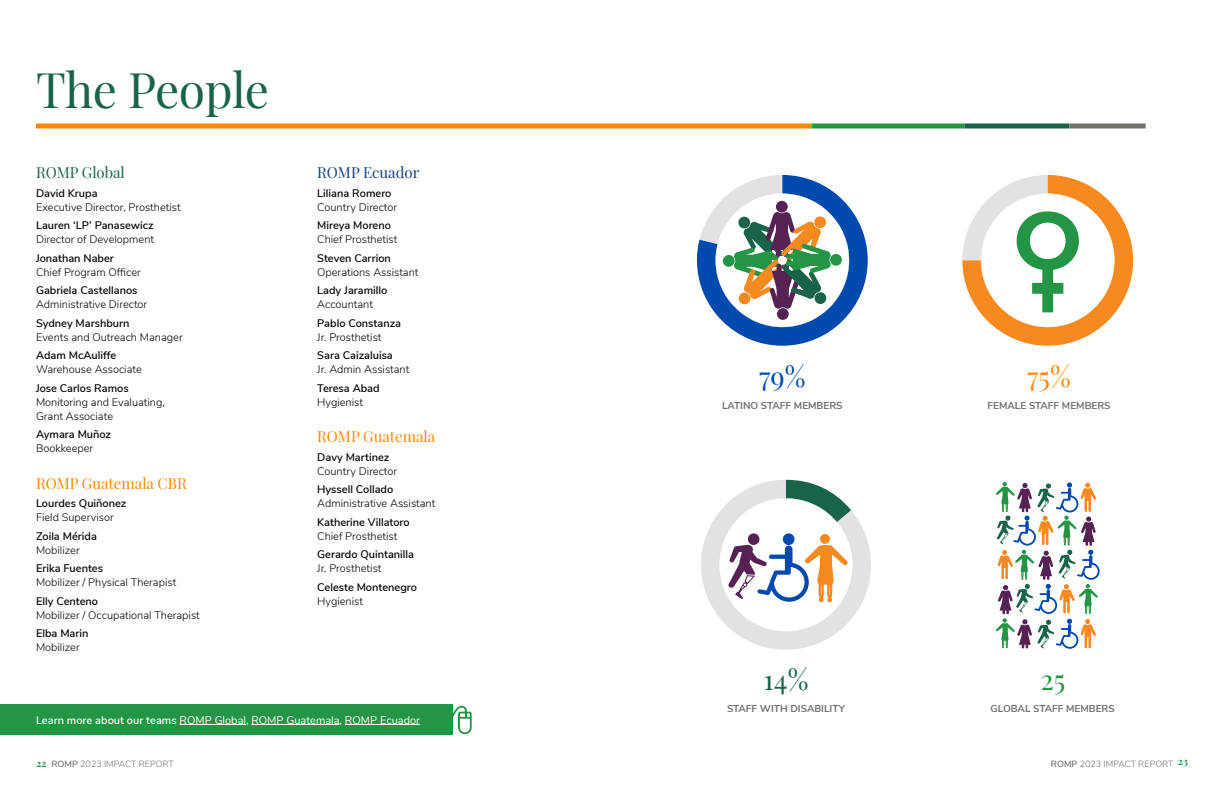
<style>
.page{position:relative;width:1224px;height:792px;background:#fff}
.page>*{position:absolute;margin:0;border:0;box-sizing:border-box;transform-origin:0 0}
.t1{font:48px "Playfair Display";letter-spacing:-.01em;color:#196448}
.t2{font:28px "Playfair Display";color:#004aad}
.t3{font:28px "Playfair Display";color:#f80}
.t4{font:28px "Playfair Display";color:#196448}
.t5{font:28px "Playfair Display";color:#249544}
.t6{font:15px "Playfair Display";color:#f80}
.t7{font:15px "Playfair Display";color:#17407a}
.t8{font:15px "Playfair Display";color:#196448}
.t9{font:300 11px/14px "Nunito Sans";color:#000}
.t10{font:600 11px "Nunito Sans";color:#000}
.t11{font:11px "Nunito Sans";color:#fff}
.t12{font:700 10px "Nunito Sans";color:#73726d}
.t13{font:300 9px "Nunito Sans";color:#73726d}
.s1{font-weight:600}
.s2{font-family:"Playfair Display";font-weight:700;font-size:10px;color:#249544}
</style>
<div class="page">
<div style="left:0;top:705px;width:452px;height:30px;background:#249544"></div>
<hr style="left:180px;top:724px;width:66px;height:1px;background:#fff">
<hr style="left:251px;top:724px;width:89px;height:1px;background:#fff">
<hr style="left:345px;top:724px;width:75px;height:1px;background:#fff">
<svg style="left:697px;top:175px;width:171px;height:171px"></svg>
<svg style="left:962px;top:175px;width:171px;height:171px"></svg>
<div style="left:1042px;top:265px;width:11px;height:47px;background:#249544"></div>
<div style="left:1032px;top:283px;width:31px;height:11px;background:#249544"></div>
<svg style="left:996px;top:482px;width:104px;height:167px"></svg>
<svg style="left:701px;top:480px;width:170px;height:170px"></svg>
<div style="left:820px;top:534px;width:10px;height:10px;background:#f6891f;border-radius:50%"></div>
<hr style="left:36px;top:124px;width:776px;height:4px;background:#f80">
<hr style="left:812px;top:124px;width:153px;height:4px;background:#249544">
<hr style="left:965px;top:124px;width:104px;height:4px;background:#196448">
<hr style="left:1069px;top:124px;width:77px;height:4px;background:#73726d">
<svg style="left:452px;top:705px;width:20px;height:30px"></svg>
<h1 class="t1" style="left:36px;top:53px;width:235px">The People</h1>
<h3 class="t8" style="left:36px;top:161px;width:90px">ROMP Global</h3>
<p class="t10" style="left:36px;top:185px;width:63px">David Krupa</p>
<p class="t9" style="left:36px;top:199px;width:146px">Executive Director, Prosthetist</p>
<p class="t10" style="left:36px;top:217px;width:119px">Lauren ‘LP’ Panasewicz</p>
<p class="t9" style="left:36px;top:232px;width:120px">Director of Development</p>
<p class="t10" style="left:36px;top:250px;width:79px">Jonathan Naber</p>
<p class="t9" style="left:36px;top:264px;width:106px">Chief Program Officer</p>
<p class="t10" style="left:36px;top:282px;width:103px">Gabriela Castellanos</p>
<p class="t9" style="left:36px;top:297px;width:113px">Administrative Director</p>
<p class="t10" style="left:36px;top:315px;width:95px">Sydney Marshburn</p>
<p class="t9" style="left:36px;top:329px;width:148px">Events and Outreach Manager</p>
<p class="t10" style="left:36px;top:347px;width:82px">Adam McAuliffe</p>
<p class="t9" style="left:36px;top:362px;width:107px">Warehouse Associate</p>
<p class="t10" style="left:36px;top:380px;width:94px">Jose Carlos Ramos</p>
<p class="t9" style="left:36px;top:394px;width:130px">Monitoring and Evaluating,<br>Grant Associate</p>
<p class="t10" style="left:36px;top:426px;width:77px">Aymara Muñoz</p>
<p class="t9" style="left:36px;top:441px;width:59px">Bookkeeper</p>
<h3 class="t6" style="left:36px;top:471px;width:152px">ROMP Guatemala CBR</h3>
<p class="t10" style="left:36px;top:495px;width:92px">Lourdes Quiñonez</p>
<p class="t9" style="left:36px;top:510px;width:79px">Field Supervisor</p>
<p class="t10" style="left:36px;top:528px;width:62px">Zoila Mérida</p>
<p class="t9" style="left:36px;top:542px;width:45px">Mobilizer</p>
<p class="t10" style="left:36px;top:560px;width:69px">Erika Fuentes</p>
<p class="t9" style="left:36px;top:575px;width:142px">Mobilizer / Physical Therapist</p>
<p class="t10" style="left:36px;top:593px;width:64px">Elly Centeno</p>
<p class="t9" style="left:36px;top:607px;width:165px">Mobilizer / Occupational Therapist</p>
<p class="t10" style="left:36px;top:625px;width:54px">Elba Marin</p>
<p class="t9" style="left:36px;top:640px;width:45px">Mobilizer</p>
<h3 class="t7" style="left:317px;top:161px;width:104px">ROMP Ecuador</h3>
<p class="t10" style="left:317px;top:185px;width:76px">Liliana Romero</p>
<p class="t9" style="left:317px;top:199px;width:82px">Country Director</p>
<p class="t10" style="left:317px;top:217px;width:75px">Mireya Moreno</p>
<p class="t9" style="left:317px;top:232px;width:82px">Chief Prosthetist</p>
<p class="t10" style="left:317px;top:250px;width:75px">Steven Carrion</p>
<p class="t9" style="left:317px;top:264px;width:103px">Operations Assistant</p>
<p class="t10" style="left:317px;top:282px;width:72px">Lady Jaramillo</p>
<p class="t9" style="left:317px;top:297px;width:57px">Accountant</p>
<p class="t10" style="left:317px;top:315px;width:85px">Pablo Constanza</p>
<p class="t9" style="left:317px;top:329px;width:66px">Jr. Prosthetist</p>
<p class="t10" style="left:317px;top:347px;width:77px">Sara Caizaluisa</p>
<p class="t9" style="left:317px;top:362px;width:94px">Jr. Admin Assistant</p>
<p class="t10" style="left:317px;top:380px;width:64px">Teresa Abad</p>
<p class="t9" style="left:317px;top:394px;width:47px">Hygienist</p>
<h3 class="t6" style="left:317px;top:425px;width:120px">ROMP Guatemala</h3>
<p class="t10" style="left:317px;top:449px;width:74px">Davy Martinez</p>
<p class="t9" style="left:317px;top:463px;width:82px">Country Director</p>
<p class="t10" style="left:317px;top:481px;width:78px">Hyssell Collado</p>
<p class="t9" style="left:317px;top:496px;width:120px">Administrative Assistant</p>
<p class="t10" style="left:317px;top:514px;width:94px">Katherine Villatoro</p>
<p class="t9" style="left:317px;top:528px;width:82px">Chief Prosthetist</p>
<p class="t10" style="left:317px;top:546px;width:98px">Gerardo Quintanilla</p>
<p class="t9" style="left:317px;top:561px;width:66px">Jr. Prosthetist</p>
<p class="t10" style="left:317px;top:579px;width:101px">Celeste Montenegro</p>
<p class="t9" style="left:317px;top:593px;width:47px">Hygienist</p>
<p class="t11" style="left:36px;top:712px;width:386px"><span class="s1">Learn more about our teams</span> ROMP Global, ROMP Guatemala, ROMP Ecuador</p>
<h2 class="t2" style="left:759px;top:354px;width:48px">79%</h2>
<p class="t12" style="left:722px;top:398px;width:122px">LATINO STAFF MEMBERS</p>
<h2 class="t4" style="left:764px;top:657px;width:46px">14%</h2>
<p class="t12" style="left:727px;top:701px;width:119px">STAFF WITH DISABILITY</p>
<h2 class="t3" style="left:1027px;top:355px;width:45px">75%</h2>
<p class="t12" style="left:987px;top:398px;width:125px">FEMALE STAFF MEMBERS</p>
<h2 class="t5" style="left:1040px;top:657px;width:27px">25</h2>
<p class="t12" style="left:991px;top:701px;width:126px">GLOBAL STAFF MEMBERS</p>
<p class="t13" style="left:36px;top:757px;width:139px"><span class="s2">22</span> <span class="s1">ROMP</span> 2023 IMPACT REPORT</p>
<p class="t13" style="left:1051px;top:757px;width:139px"><span class="s1">ROMP</span> 2023 IMPACT REPORT <sup>23</sup></p>
</div>
